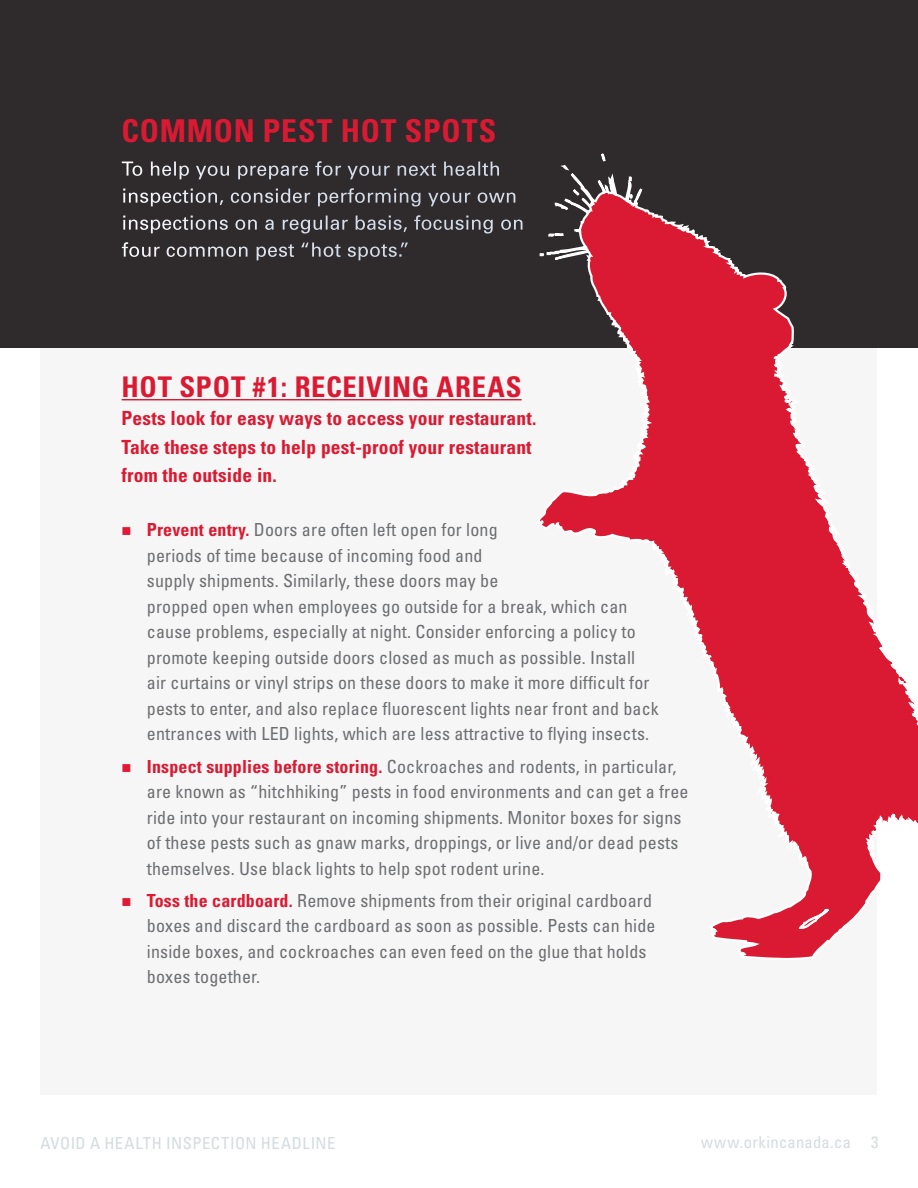
<style>
.page{position:relative;width:918px;height:1188px;background:#fff}
.page>*{position:absolute;margin:0;border:0;box-sizing:border-box;transform-origin:0 0}
.t1{font:700 condensed 31.5px "Univers";letter-spacing:.03em;color:#da1a32}
.t2{font:700 condensed 28.5px "Univers";letter-spacing:.025em;color:#da1a32}
.t3{font:19.5px/27px "Univers";letter-spacing:.01em;color:#fff}
.t4{font:700 condensed 19.5px/28.5px "Univers";letter-spacing:.01em;color:#da1a32}
.t5{font:condensed 18px/25.5px "Univers";letter-spacing:.01em;color:#6d6e71}
.t6{font:condensed 16.5px "Univers";letter-spacing:.025em;color:#d3dcde}
.s1{color:#e31837}
.s2{font-weight:700;color:#da1a32}
</style>
<div class="page">
<div style="left:40px;top:40px;width:838px;height:1055px;background:#f6f6f6"></div>
<div style="left:0;top:0;width:918px;height:348px;background:#2f2a2c"></div>
<hr style="left:122px;top:399px;width:400px;height:1px;background:#da1a32">
<svg style="left:601px;top:153px;width:5px;height:9px"></svg>
<svg style="left:561px;top:165px;width:8px;height:5px"></svg>
<svg style="left:515px;top:170px;width:403px;height:788px"></svg>
<svg style="left:639px;top:431px;width:7px;height:6px"></svg>
<svg style="left:772px;top:812px;width:13px;height:19px"></svg>
<svg style="left:603px;top:176px;width:10px;height:22px"></svg>
<svg style="left:624px;top:175px;width:20px;height:46px"></svg>
<svg style="left:553px;top:187px;width:32px;height:28px"></svg>
<svg style="left:871px;top:626px;width:23px;height:32px"></svg>
<svg style="left:897px;top:678px;width:7px;height:8px"></svg>
<svg style="left:797px;top:906px;width:34px;height:24px"></svg>
<h1 class="t1" style="left:122px;top:111px;width:376px">COMMON PEST HOT SPOTS</h1>
<p class="t3" style="left:122px;top:155px;width:404px">To help you prepare for your next health inspection, consider performing your own inspections on a regular basis, focusing on four common pest “hot spots.”</p>
<h2 class="t2" style="left:122px;top:369px;width:402px">HOT SPOT #1: RECEIVING AREAS</h2>
<p class="t4" style="left:122px;top:404px;width:416px">Pests look for easy ways to access your restaurant.<br>Take these steps to help pest-proof your restaurant from the outside in.</p>
<p class="t5" style="left:147px;top:517px;width:514px;text-indent:-25px"><span class="s1">■</span> <span class="s2">Prevent entry.</span> Doors are often left open for long<br>periods of time because of incoming food and<br>supply shipments. Similarly, these doors may be<br>propped open when employees go outside for a break, which can cause problems, especially at night. Consider enforcing a policy to promote keeping outside doors closed as much as possible. Install air curtains or vinyl strips on these doors to make it more difficult for pests to enter, and also replace fluorescent lights near front and back entrances with LED lights, which are less attractive to flying insects.</p>
<p class="t5" style="left:147px;top:753px;width:543px;text-indent:-25px"><span class="s1">■</span> <span class="s2">Inspect supplies before storing.</span> Cockroaches and rodents, in particular, are known as “hitchhiking” pests in food environments and can get a free ride into your restaurant on incoming shipments. Monitor boxes for signs of these pests such as gnaw marks, droppings, or live and/or dead pests themselves. Use black lights to help spot rodent urine.</p>
<p class="t5" style="left:147px;top:887px;width:510px;text-indent:-25px"><span class="s1">■</span> <span class="s2">Toss the cardboard.</span> Remove shipments from their original cardboard boxes and discard the cardboard as soon as possible. Pests can hide inside boxes, and cockroaches can even feed on the glue that holds boxes together.</p>
<p class="t6" style="left:40px;top:1132px;width:296px">AVOID A HEALTH INSPECTION HEADLINE</p>
<p class="t6" style="left:701px;top:1132px;width:179px">www.orkincanada.ca 3</p>
</div>
